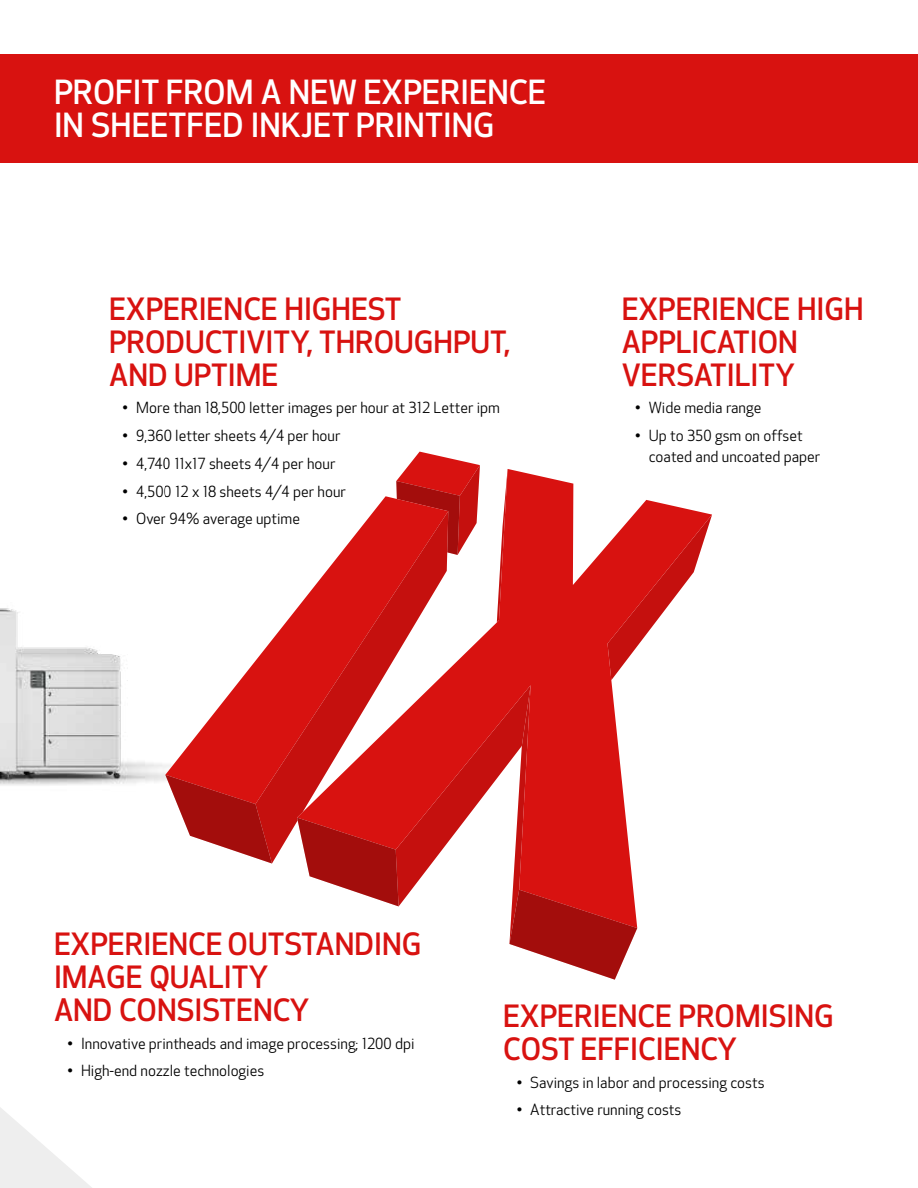
<style>
.page{position:relative;width:918px;height:1188px;background:#fff}
.page>*{position:absolute;margin:0;border:0;box-sizing:border-box;transform-origin:0 0}
.t1{font:500 32.55px/32.8px "Optic Sans 301";color:#fff}
.t2{font:500 30px/33px "Optic Sans 301";color:#d81210}
.t3{font:15px/21px "Optic Sans 201";color:#000001}
</style>
<div class="page">
<svg style="left:0;top:1107px;width:92px;height:81px"></svg>
<div style="left:0;top:54px;width:918px;height:108px;background:#d81210"></div>
<img style="left:0;top:608px;width:165px;height:177px">
<svg style="left:165px;top:661px;width:90px;height:114px"></svg>
<svg style="left:255px;top:608px;width:42px;height:256px;fill:#d81210"></svg>
<svg style="left:165px;top:775px;width:107px;height:89px"></svg>
<svg style="left:297px;top:452px;width:415px;height:528px"></svg>
<h1 class="t1" style="left:54px;top:77px;width:494px">PROFIT FROM A NEW EXPERIENCE<br>IN SHEETFED INKJET PRINTING</h1>
<h2 class="t2" style="left:109px;top:293px;width:403px">EXPERIENCE HIGHEST<br>PRODUCTIVITY, THROUGHPUT,<br>AND UPTIME</h2>
<p class="t3" style="left:123px;top:398px;width:379px">• More than 18,500 letter images per hour at 312 Letter ipm</p>
<p class="t3" style="left:123px;top:426px;width:219px">• 9,360 letter sheets 4/4 per hour</p>
<p class="t3" style="left:123px;top:453px;width:214px">• 4,740 11x17 sheets 4/4 per hour</p>
<p class="t3" style="left:123px;top:481px;width:225px">• 4,500 12 x 18 sheets 4/4 per hour</p>
<p class="t3" style="left:123px;top:509px;width:179px">• Over 94% average uptime</p>
<h2 class="t2" style="left:622px;top:293px;width:243px">EXPERIENCE HIGH<br>APPLICATION<br>VERSATILITY</h2>
<p class="t3" style="left:635px;top:398px;width:128px">• Wide media range</p>
<p class="t3" style="left:649px;top:426px;width:173px;text-indent:-14px">• Up to 350 gsm on offset coated and uncoated paper</p>
<h2 class="t2" style="left:54px;top:928px;width:369px">EXPERIENCE OUTSTANDING<br>IMAGE QUALITY<br>AND CONSISTENCY</h2>
<p class="t3" style="left:68px;top:1033px;width:349px">• Innovative printheads and image processing; 1200 dpi</p>
<p class="t3" style="left:68px;top:1061px;width:198px">• High-end nozzle technologies</p>
<h2 class="t2" style="left:503px;top:1000px;width:332px">EXPERIENCE PROMISING<br>COST EFFICIENCY</h2>
<p class="t3" style="left:517px;top:1072px;width:249px">• Savings in labor and processing costs</p>
<p class="t3" style="left:517px;top:1100px;width:166px">• Attractive running costs</p>
</div>
